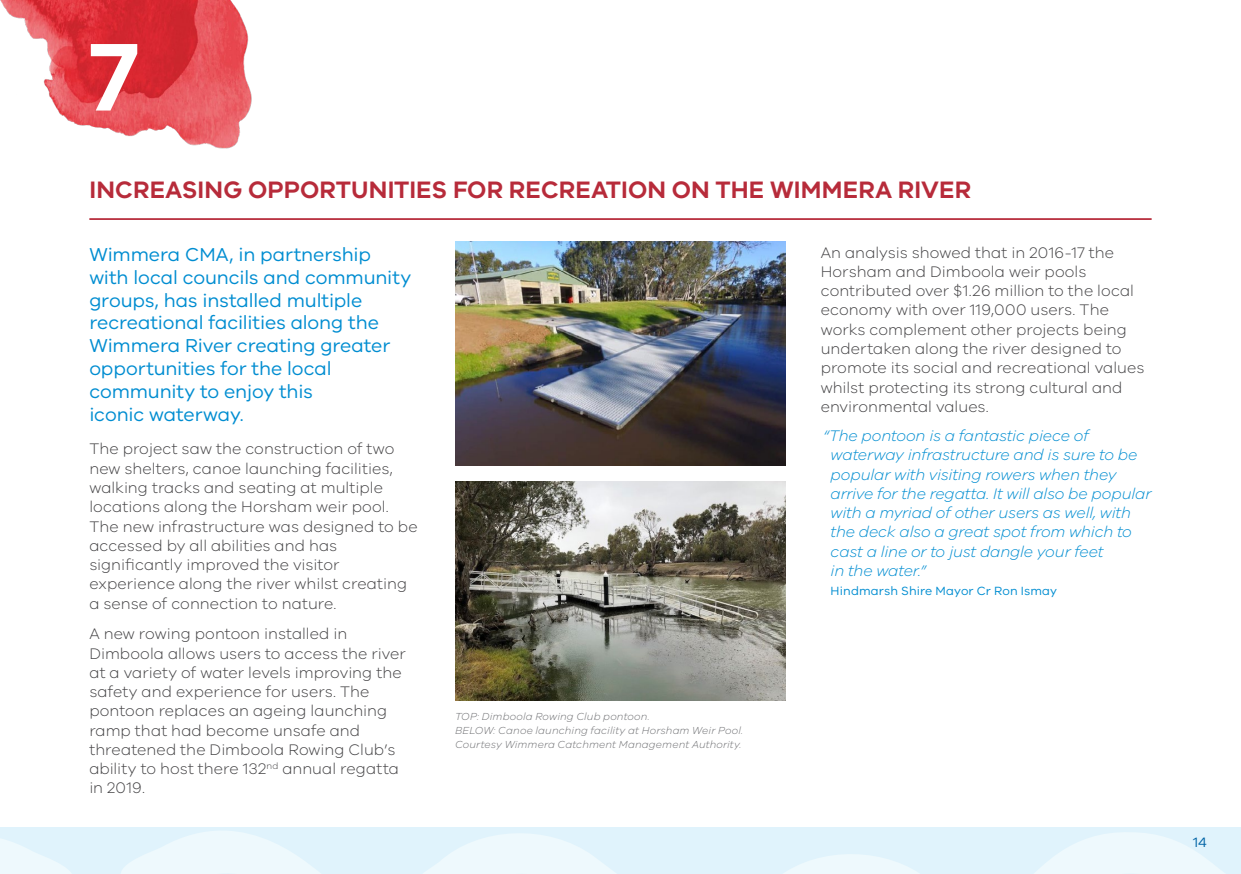
<style>
.page{position:relative;width:1241px;height:874px;background:#fff}
.page>*{position:absolute;margin:0;border:0;box-sizing:border-box;transform-origin:0 0}
.t1{font:600 99.23px "VIC";color:#fff}
.t2{font:600 24.5px "VIC";letter-spacing:.005em;color:#b72b3a}
.t3{font:19.25px/22.8px "VIC";letter-spacing:-.005em;color:#008dd1}
.t4{font:300 15.75px/19.2px "VIC";letter-spacing:.005em;color:#414042}
.t5{font:italic 300 15.75px/19.2px "VIC";letter-spacing:-.015em;color:#008dd1}
.t6{font:14px "VIC";color:#0063a5}
.t7{font:12.25px "VIC";letter-spacing:.01em;color:#008dd1}
.t8{font:italic 300 10.5px/14px "VIC";letter-spacing:.01em;color:#6d6e71}
</style>
<div class="page">
<img style="left:455px;top:242px;width:330px;height:223px">
<img style="left:455px;top:481px;width:330px;height:219px">
<svg style="left:103px;top:827px;width:1137px;height:46px;background:#e4f5fc"></svg>
<img style="left:0;top:0;width:252px;height:149px">
<hr style="left:89px;top:218px;width:1062px;height:2px;background:#b72b3a">
<svg style="left:0;top:827px;width:91px;height:46px;background:#e4f5fc"></svg>
<h1 class="t1" style="left:89px;top:17px;width:51px">7</h1>
<h2 class="t2" style="left:89px;top:175px;width:883px">INCREASING OPPORTUNITIES FOR RECREATION ON THE WIMMERA RIVER</h2>
<p class="t3" style="left:89px;top:242px;width:323px">Wimmera CMA, in partnership with local councils and community groups, has installed multiple recreational facilities along the<br>Wimmera River creating greater opportunities for the local community to enjoy this<br>iconic waterway.</p>
<p class="t4" style="left:89px;top:439px;width:330px">The project saw the construction of two new shelters, canoe launching facilities, walking tracks and seating at multiple locations along the Horsham weir pool.<br>The new infrastructure was designed to be accessed by all abilities and has significantly improved the visitor experience along the river whilst creating a sense of connection to nature.</p>
<p class="t4" style="left:89px;top:623px;width:318px">A new rowing pontoon installed in Dimboola allows users to access the river at a variety of water levels improving the safety and experience for users. The pontoon replaces an ageing launching ramp that had become unsafe and threatened the Dimboola Rowing Club’s ability to host there 132<sup>nd</sup> annual regatta in 2019.</p>
<p class="t8" style="left:455px;top:708px;width:289px">TOP: Dimboola Rowing Club pontoon.<br>BELOW: Canoe launching facility at Horsham Weir Pool.<br>Courtesy Wimmera Catchment Management Authority.</p>
<p class="t4" style="left:820px;top:242px;width:325px">An analysis showed that in 2016-17 the Horsham and Dimboola weir pools contributed over $1.26 million to the local economy with over 119,000 users. The works complement other projects being undertaken along the river designed to promote its social and recreational values whilst protecting its strong cultural and environmental values.</p>
<p class="t5" style="left:830px;top:425px;width:322px;text-indent:-7px">“The pontoon is a fantastic piece of waterway infrastructure and is sure to be popular with visiting rowers when they arrive for the regatta. It will also be popular with a myriad of other users as well, with the deck also a great spot from which to cast a line or to just dangle your feet<br>in the water.”</p>
<p class="t7" style="left:830px;top:583px;width:228px">Hindmarsh Shire Mayor Cr Ron Ismay</p>
<p class="t6" style="left:1192px;top:833px;width:15px">14</p>
</div>
